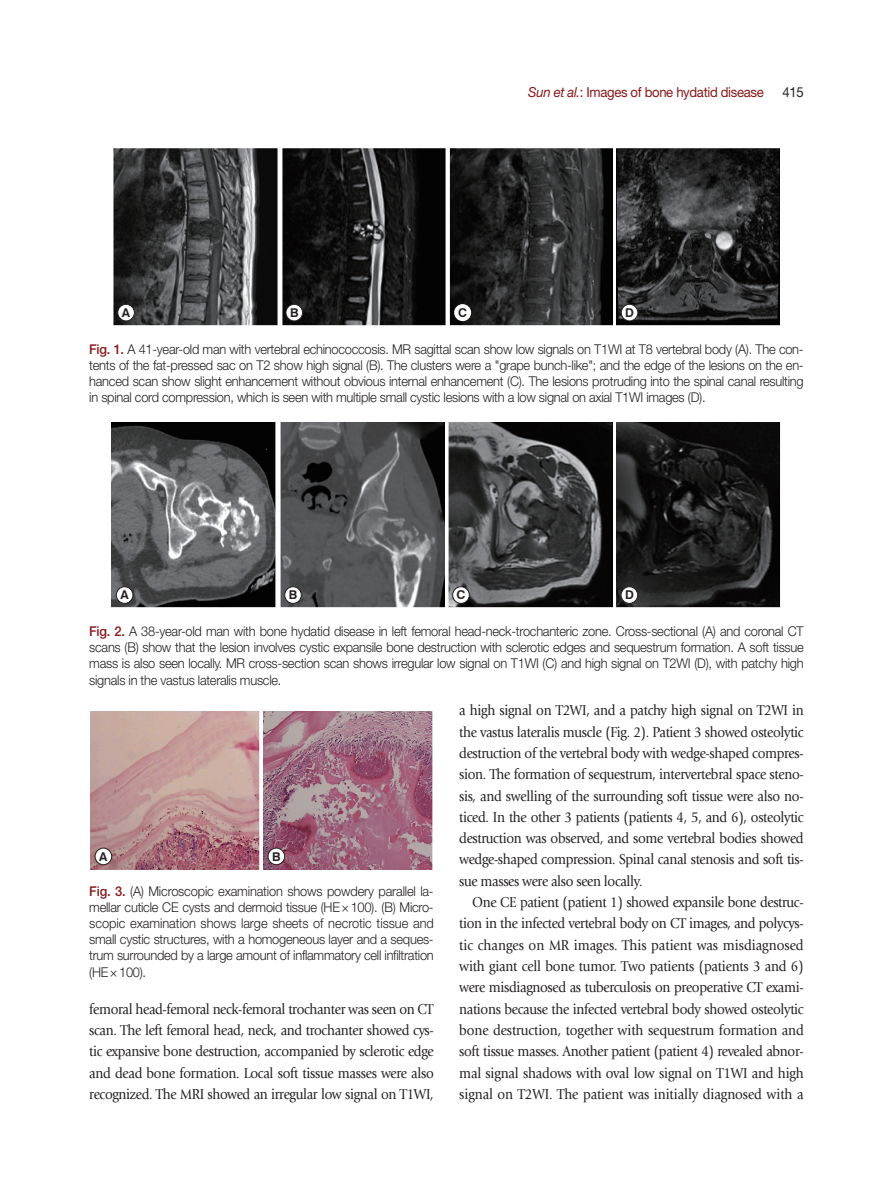
<style>
.page{position:relative;width:893px;height:1191px;background:#fff}
.page>*{position:absolute;margin:0;border:0;box-sizing:border-box;transform-origin:0 0}
.본문{font:15px/21.3px "Giovanni Std";letter-spacing:-.025em;color:#231f20;text-align:justify;scale:.9 1}
.하시라{font:13.8px "Helvetica Neue LT Std";letter-spacing:-.025em;color:#88181b;scale:.95 1}
.하시라-2{font:13.8px "Helvetica Neue LT Std";color:#231f20;scale:.95 1}
.표_제목__그림_설명{font:300 13.5px/16.2px "Helvetica Neue LT Std";letter-spacing:-.02em;color:#231f20;text-align:justify;scale:.95 1}
.t1{font:700 12.15px "Swiss 721 BT";color:#231f20}
.s1{font-style:italic}
.s2{font-weight:500;color:#88181b}
</style>
<div class="page">
<img style="left:91px;top:711px;width:168px;height:158px">
<img style="left:264px;top:711px;width:168px;height:158px">
<div style="left:95px;top:848px;width:17px;height:16px;background:#fff;border-radius:50%"></div>
<div style="left:95px;top:848px;width:17px;height:17px;border:1px solid #231f20;border-radius:50%"></div>
<div style="left:268px;top:848px;width:17px;height:16px;background:#fff;border-radius:50%"></div>
<div style="left:268px;top:848px;width:17px;height:17px;border:1px solid #231f20;border-radius:50%"></div>
<img style="left:113px;top:149px;width:164px;height:176px">
<div style="left:118px;top:304px;width:16px;height:17px;background:#fff;border-radius:50%"></div>
<div style="left:118px;top:304px;width:17px;height:17px;border:1px solid #231f20;border-radius:50%"></div>
<img style="left:282px;top:149px;width:164px;height:176px">
<div style="left:286px;top:304px;width:17px;height:17px;background:#fff;border-radius:50%"></div>
<div style="left:286px;top:304px;width:17px;height:17px;border:1px solid #231f20;border-radius:50%"></div>
<img style="left:450px;top:149px;width:162px;height:176px">
<div style="left:454px;top:304px;width:17px;height:17px;background:#fff;border-radius:50%"></div>
<img style="left:617px;top:149px;width:162px;height:176px">
<div style="left:621px;top:304px;width:17px;height:17px;background:#fff;border-radius:50%"></div>
<div style="left:621px;top:304px;width:17px;height:17px;border:1px solid #231f20;border-radius:50%"></div>
<img style="left:112px;top:422px;width:164px;height:186px">
<div style="left:116px;top:587px;width:17px;height:16px;background:#fff;border-radius:50%"></div>
<div style="left:116px;top:586px;width:17px;height:17px;border:1px solid #231f20;border-radius:50%"></div>
<img style="left:280px;top:422px;width:164px;height:186px">
<div style="left:285px;top:587px;width:16px;height:16px;background:#fff;border-radius:50%"></div>
<div style="left:284px;top:586px;width:18px;height:17px;border:1px solid #231f20;border-radius:50%"></div>
<img style="left:448px;top:422px;width:164px;height:186px">
<div style="left:453px;top:587px;width:16px;height:16px;background:#fff;border-radius:50%"></div>
<div style="left:452px;top:586px;width:17px;height:17px;border:1px solid #231f20;border-radius:50%"></div>
<img style="left:617px;top:422px;width:164px;height:186px">
<div style="left:621px;top:587px;width:17px;height:16px;background:#fff;border-radius:50%"></div>
<div style="left:621px;top:586px;width:17px;height:17px;border:1px solid #231f20;border-radius:50%"></div>
<p class="하시라" style="left:528px;top:83px;width:249px"><span class="s1">Sun et al.</span>: Images of bone hydatid disease</p>
<p class="하시라-2" style="left:782px;top:83px;width:24px">415</p>
<p class="t1" style="left:122px;top:305px;width:10px">A</p>
<p class="t1" style="left:290px;top:305px;width:10px">B</p>
<p class="t1" style="left:458px;top:305px;width:10px">C</p>
<p class="t1" style="left:625px;top:305px;width:10px">D</p>
<p class="표_제목__그림_설명" style="left:89px;top:340px;width:753px"><span class="s2">Fig. 1.</span> A 41-year-old man with vertebral echinococcosis. MR sagittal scan show low signals on T1WI at T8 vertebral body (A). The con&shy;tents of the fat-pressed sac on T2 show high signal (B). The clusters were a "grape bunch-like"; and the edge of the lesions on the en&shy;hanced scan show slight enhancement without obvious internal enhancement (C). The lesions protruding into the spinal canal resulting in spinal cord compression, which is seen with multiple small cystic lesions with a low signal on axial T1WI images (D).</p>
<p class="t1" style="left:120px;top:587px;width:10px">A</p>
<p class="t1" style="left:289px;top:587px;width:10px">B</p>
<p class="t1" style="left:456px;top:587px;width:10px">C</p>
<p class="t1" style="left:625px;top:587px;width:10px">D</p>
<p class="표_제목__그림_설명" style="left:89px;top:623px;width:754px"><span class="s2">Fig. 2.</span> A 38-year-old man with bone hydatid disease in left femoral head-neck-trochanteric zone. Cross-sectional (A) and coronal CT scans (B) show that the lesion involves cystic expansile bone destruction with sclerotic edges and sequestrum formation. A soft tissue mass is also seen locally. MR cross-section scan shows irregular low signal on T1WI (C) and high signal on T2WI (D), with patchy high signals in the vastus lateralis muscle.</p>
<p class="t1" style="left:99px;top:849px;width:10px">A</p>
<p class="t1" style="left:272px;top:849px;width:10px">B</p>
<p class="표_제목__그림_설명" style="left:89px;top:882px;width:364px"><span class="s2">Fig. 3.</span> (A) Microscopic examination shows powdery parallel la&shy;mellar cuticle CE cysts and dermoid tissue (HE×100). (B) Micro&shy;scopic examination shows large sheets of necrotic tissue and small cystic structures, with a homogeneous layer and a seques&shy;trum surrounded by a large amount of inflammatory cell infiltration (HE×100).</p>
<p class="본문" style="left:89px;top:998px;width:384px">femoral head-femoral neck-femoral trochanter was seen on CT scan. The left femoral head, neck, and trochanter showed cys&shy;tic expansive bone destruction, accompanied by sclerotic edge and dead bone formation. Local soft tissue masses were also recognized. The MRI showed an irregular low signal on T1WI,</p>
<p class="본문" style="left:459px;top:700px;width:384px">a high signal on T2WI, and a patchy high signal on T2WI in the vastus lateralis muscle (Fig. 2). Patient 3 showed osteolytic destruction of the vertebral body with wedge-shaped compres&shy;sion. The formation of sequestrum, intervertebral space steno&shy;sis, and swelling of the surrounding soft tissue were also no&shy;ticed. In the other 3 patients (patients 4, 5, and 6), osteolytic destruction was observed, and some vertebral bodies showed wedge-shaped compression. Spinal canal stenosis and soft tis&shy;sue masses were also seen locally.</p>
<p class="본문" style="left:459px;top:891px;width:384px;text-indent:13px">One CE patient (patient 1) showed expansile bone destruc&shy;tion in the infected vertebral body on CT images, and polycys&shy;tic changes on MR images. This patient was misdiagnosed with giant cell bone tumor. Two patients (patients 3 and 6) were misdiagnosed as tuberculosis on preoperative CT exami&shy;nations because the infected vertebral body showed osteolytic bone destruction, together with sequestrum formation and soft tissue masses. Another patient (patient 4) revealed abnor&shy;mal signal shadows with oval low signal on T1WI and high signal on T2WI. The patient was initially diagnosed with a</p>
</div>
